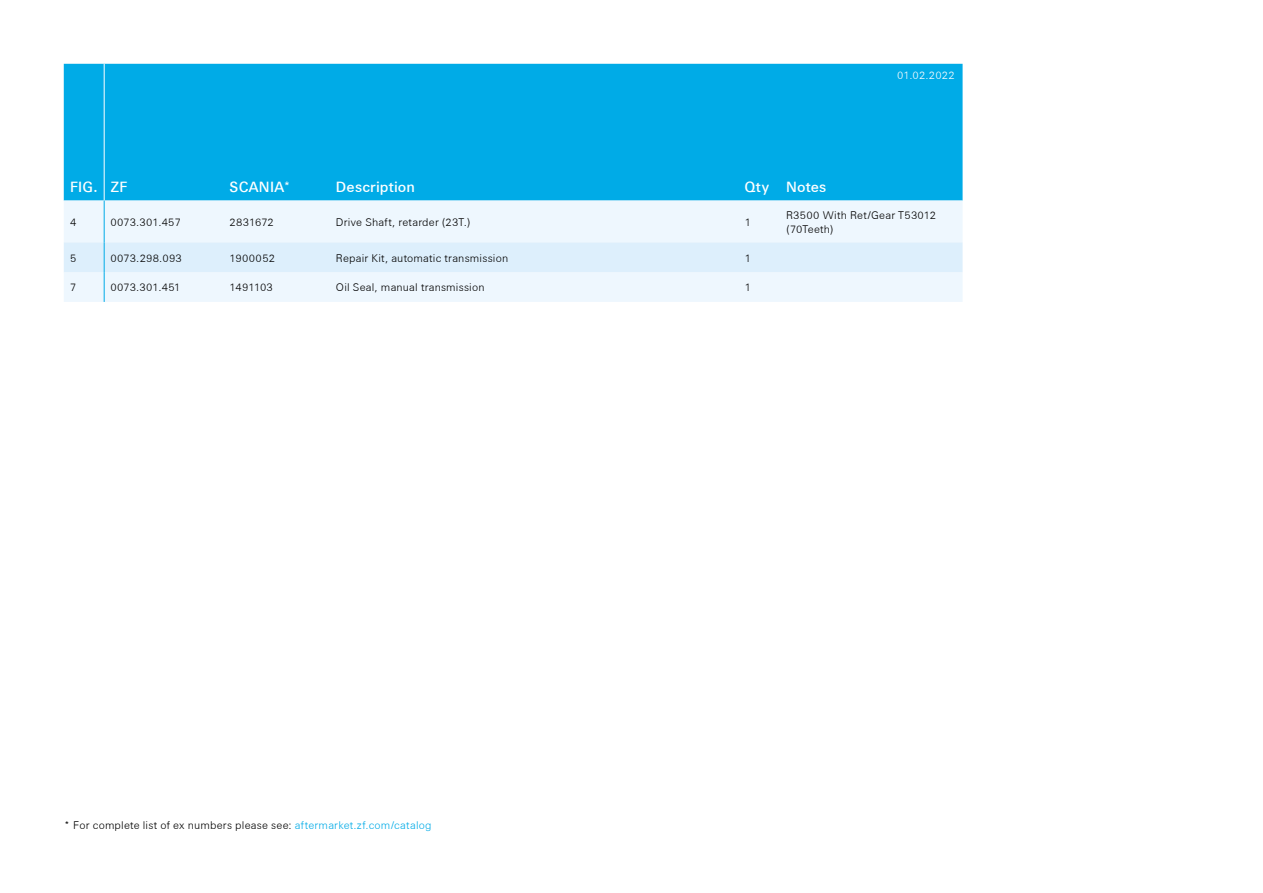
<style>
.page{position:relative;width:1263px;height:893px;background:#fff}
.page>*{position:absolute;margin:0;border:0;box-sizing:border-box;transform-origin:0 0}
.t1{font:500 15px "ZF Sans";letter-spacing:.01em;color:#fff}
.t2{font:300 11.25px/13.5px "ZF Sans";letter-spacing:.015em;color:#000}
.t3{font:300 11.25px "ZF Sans";letter-spacing:-.005em;color:#000}
.t4{font:300 11.25px "ZF Sans";letter-spacing:.015em;color:#fff}
.t5{font:300 11.25px "ZF Sans";letter-spacing:-.02em;color:#000}
.s1{font-weight:300}
.s2{color:#00abe7}
</style>
<div class="page">
<div style="left:64px;top:64px;width:898px;height:137px;background:#00abe7"></div>
<div style="left:64px;top:201px;width:898px;height:101px;background:#eef7fe"></div>
<div style="left:64px;top:242px;width:898px;height:30px;background:#ddeffc"></div>
<hr style="left:104px;top:64px;width:1px;height:137px;background:#fff">
<hr style="left:104px;top:201px;width:1px;height:41px;background:#00abe7">
<hr style="left:104px;top:242px;width:1px;height:30px;background:#00abe7">
<hr style="left:104px;top:272px;width:1px;height:30px;background:#00abe7">
<p class="t4" style="left:897px;top:69px;width:59px">01.02.2022</p>
<h1 class="t1" style="left:70px;top:178px;width:59px">FIG. ZF</h1>
<h1 class="t1" style="left:230px;top:178px;width:63px">SCANIA<span class="s1">*</span></h1>
<h1 class="t1" style="left:336px;top:178px;width:81px">Description</h1>
<h1 class="t1" style="left:745px;top:178px;width:83px">Qty Notes</h1>
<p class="t2" style="left:70px;top:215px;width:8px">4</p>
<p class="t2" style="left:111px;top:215px;width:72px">0073.301.457</p>
<p class="t2" style="left:230px;top:215px;width:46px">2831672</p>
<p class="t2" style="left:336px;top:215px;width:136px">Drive Shaft, retarder (23T.)</p>
<p class="t2" style="left:745px;top:215px;width:8px">1</p>
<p class="t2" style="left:786px;top:209px;width:151px">R3500 With Ret/Gear T53012 (70Teeth)</p>
<p class="t2" style="left:70px;top:251px;width:8px">5</p>
<p class="t2" style="left:111px;top:251px;width:73px">0073.298.093</p>
<p class="t2" style="left:230px;top:251px;width:47px">1900052</p>
<p class="t2" style="left:336px;top:251px;width:174px">Repair Kit, automatic transmission</p>
<p class="t2" style="left:745px;top:251px;width:8px">1</p>
<p class="t2" style="left:70px;top:281px;width:8px">7</p>
<p class="t3" style="left:111px;top:281px;width:71px">0073.301.451</p>
<p class="t5" style="left:230px;top:281px;width:45px">1491103</p>
<p class="t2" style="left:336px;top:281px;width:150px">Oil Seal, manual transmission</p>
<p class="t2" style="left:745px;top:281px;width:8px">1</p>
<p class="t2" style="left:64px;top:819px;width:369px">* For complete list of ex numbers please see: <span class="s2">aftermarket.zf.com/catalog</span></p>
</div>
